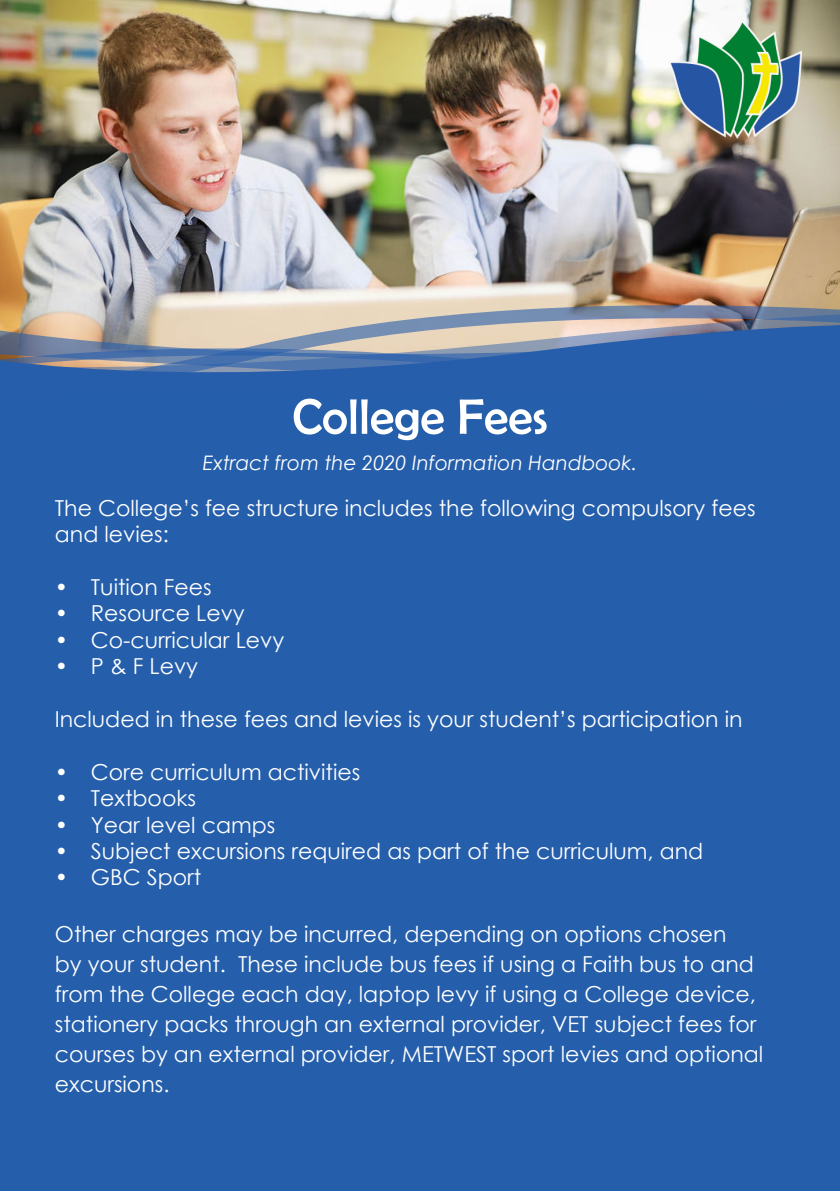
<style>
.page{position:relative;width:840px;height:1191px;background:#fff}
.page>*{position:absolute;margin:0;border:0;box-sizing:border-box;transform-origin:0 0}
.t1{font:50.2px "Berlin Sans FB";color:#fff}
.t2{font:22px/30px "Century Gothic";color:#fff}
.t3{font:italic 20px "Century Gothic";color:#fff}
</style>
<div class="page">
<img style="left:0;top:0;width:839px;height:295px">
<div style="left:0;top:416px;width:839px;height:775px;background:#255fac"></div>
<svg style="left:0;top:295px;width:839px;height:5px"></svg>
<svg style="left:0;top:300px;width:839px;height:116px;background:#7088ab"></svg>
<svg style="left:0;top:303px;width:839px;height:109px;background:#a3a6ae"></svg>
<svg style="left:0;top:346px;width:791px;height:66px;background:#3666ab"></svg>
<img style="left:668px;top:20px;width:132px;height:118px">
<p class="t1" style="left:292px;top:389px;width:257px">College Fees</p>
<p class="t3" style="left:203px;top:448px;width:435px">Extract from the 2020 Information Handbook.</p>
<p class="t2" style="left:55px;top:494px;width:701px;line-height:26.4px">The College’s fee structure includes the following compulsory fees and levies:</p>
<p class="t2" style="left:55px;top:571px;width:158px">• Tuition Fees</p>
<p class="t2" style="left:55px;top:598px;width:191px">• Resource Levy</p>
<p class="t2" style="left:55px;top:624px;width:231px">• Co-curricular Levy</p>
<p class="t2" style="left:55px;top:651px;width:145px">• P &amp; F Levy</p>
<p class="t2" style="left:55px;top:703px;width:688px">Included in these fees and levies is your student’s participation in</p>
<p class="t2" style="left:55px;top:756px;width:307px">• Core curriculum activities</p>
<p class="t2" style="left:55px;top:783px;width:143px">• Textbooks</p>
<p class="t2" style="left:55px;top:809px;width:222px">• Year level camps</p>
<p class="t2" style="left:55px;top:835px;width:649px">• Subject excursions required as part of the curriculum, and</p>
<p class="t2" style="left:55px;top:862px;width:148px">• GBC Sport</p>
<p class="t2" style="left:55px;top:918px;width:709px">Other charges may be incurred, depending on options chosen<br>by your student. These include bus fees if using a Faith bus to and from the College each day, laptop levy if using a College device, stationery packs through an external provider, VET subject fees for courses by an external provider, METWEST sport levies and optional excursions.</p>
</div>
